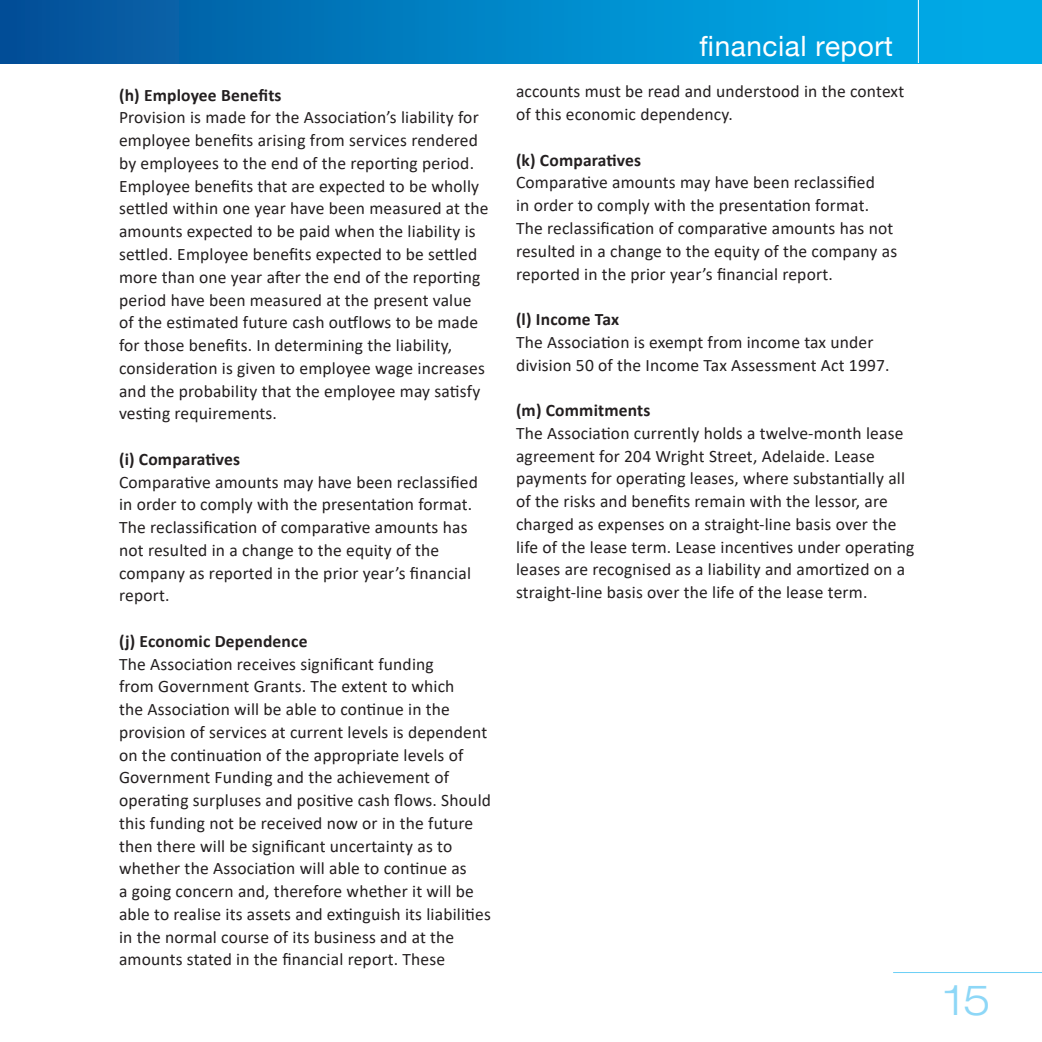
<style>
.page{position:relative;width:1042px;height:1042px;background:#fff}
.page>*{position:absolute;margin:0;border:0;box-sizing:border-box;transform-origin:0 0}
.t1{font:300 expanded 42px "Helvetica Neue";color:#8dd7f7}
.t2{font:28px "Helvetica Neue";letter-spacing:.02em;color:#fff}
.t3{font:17.5px/22.8px "Calibri";letter-spacing:.01em;color:#231f20}
.t4{font:700 17.5px "Calibri";letter-spacing:.01em;color:#231f20}
</style>
<div class="page">
<div style="left:0;top:0;width:1042px;height:63px;background:linear-gradient(to right,#03539c,#00b5f0)"></div>
<hr style="left:918px;top:0;width:1px;height:63px;background:#fff">
<hr style="left:893px;top:972px;width:149px;height:1px;background:#6bcff6">
<hr style="left:0;top:0;width:1px;height:63px;background:#014d97">
<p class="t4" style="left:119px;top:84px;width:164px">(h) Employee Benefits</p>
<p class="t3" style="left:119px;top:106px;width:371px">Provision is made for the Association’s liability for employee benefits arising from services rendered by employees to the end of the reporting period.<br>Employee benefits that are expected to be wholly settled within one year have been measured at the amounts expected to be paid when the liability is settled. Employee benefits expected to be settled more than one year after the end of the reporting period have been measured at the present value of the estimated future cash outflows to be made for those benefits. In determining the liability, consideration is given to employee wage increases and the probability that the employee may satisfy vesting requirements.</p>
<p class="t4" style="left:119px;top:448px;width:123px">(i) Comparatives</p>
<p class="t3" style="left:119px;top:470px;width:360px">Comparative amounts may have been reclassified in order to comply with the presentation format.<br>The reclassification of comparative amounts has not resulted in a change to the equity of the company as reported in the prior year’s financial report.</p>
<p class="t4" style="left:119px;top:630px;width:190px">(j) Economic Dependence</p>
<p class="t3" style="left:119px;top:652px;width:373px">The Association receives significant funding<br>from Government Grants. The extent to which<br>the Association will be able to continue in the provision of services at current levels is dependent on the continuation of the appropriate levels of Government Funding and the achievement of operating surpluses and positive cash flows. Should this funding not be received now or in the future then there will be significant uncertainty as to whether the Association will able to continue as<br>a going concern and, therefore whether it will be able to realise its assets and extinguish its liabilities in the normal course of its business and at the amounts stated in the financial report. These</p>
<h2 class="t2" style="left:699px;top:26px;width:195px">financial report</h2>
<p class="t3" style="left:516px;top:80px;width:390px">accounts must be read and understood in the context of this economic dependency.</p>
<p class="t4" style="left:516px;top:149px;width:127px">(k) Comparatives</p>
<p class="t3" style="left:516px;top:171px;width:383px">Comparative amounts may have been reclassified<br>in order to comply with the presentation format.<br>The reclassification of comparative amounts has not resulted in a change to the equity of the company as reported in the prior year’s financial report.</p>
<p class="t4" style="left:516px;top:308px;width:105px">(l) Income Tax</p>
<p class="t3" style="left:516px;top:330px;width:375px">The Association is exempt from income tax under division 50 of the Income Tax Assessment Act 1997.</p>
<p class="t4" style="left:516px;top:399px;width:136px">(m) Commitments</p>
<p class="t3" style="left:516px;top:421px;width:400px">The Association currently holds a twelve-month lease agreement for 204 Wright Street, Adelaide. Lease payments for operating leases, where substantially all of the risks and benefits remain with the lessor, are charged as expenses on a straight-line basis over the life of the lease term. Lease incentives under operating leases are recognised as a liability and amortized on a straight-line basis over the life of the lease term.</p>
<h1 class="t1" style="left:944px;top:975px;width:48px">15</h1>
</div>
